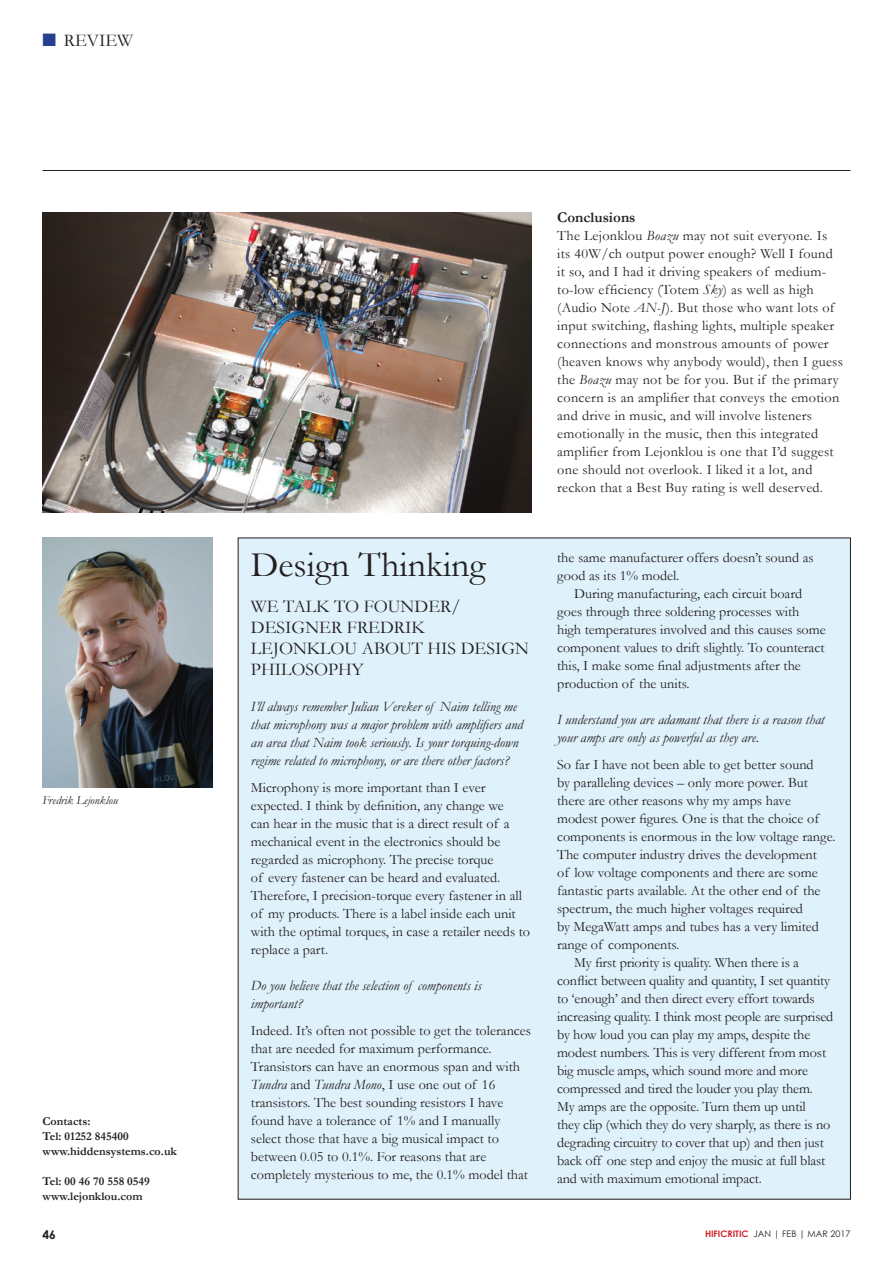
<style>
.page{position:relative;width:893px;height:1263px;background:#fff}
.page>*{position:absolute;margin:0;border:0;box-sizing:border-box;transform-origin:0 0}
.t1{font:36px "Garamond";color:#231f20}
.t2{font:18px/21px "Garamond";color:#231f20}
.t3{font:700 15px "Garamond";color:#231f20}
.t4{font:14.25px/18px "Garamond";color:#231f20}
.t5{font:14.25px/18px "Garamond";letter-spacing:.02em;color:#231f20}
.t6{font:italic 14.25px/18px "Garamond";color:#231f20}
.t7{font:700 12px/15px "Garamond";color:#231f20}
.t8{font:italic 12px "Garamond";color:#231f20}
.t9{font:700 12px "Century Gothic";color:#231f20}
.t10{font:9px "Century Gothic";color:#231f20}
.s1{color:#253f8e}
.s2{font-style:italic}
.s3{font-weight:700;color:#d1232a}
</style>
<div class="page">
<div style="left:238px;top:538px;width:612px;height:661px;background:#dff1fa"></div>
<hr style="left:43px;top:170px;width:807px;height:1px;background:#231f20">
<img style="left:43px;top:213px;width:488px;height:299px">
<img style="left:43px;top:538px;width:170px;height:249px">
<p class="t2" style="left:43px;top:30px;width:92px"><span class="s1">■</span> REVIEW</p>
<p class="t8" style="left:43px;top:794px;width:77px">Fredrik Lejonklou</p>
<p class="t7" style="left:43px;top:1114px;width:136px">Contacts:<br>Tel: 01252 845400 www.hiddensystems.co.uk</p>
<p class="t7" style="left:43px;top:1174px;width:109px">Tel: 00 46 70 558 0549 www.lejonklou.com</p>
<h1 class="t1" style="left:251px;top:545px;width:236px">Design Thinking</h1>
<p class="t2" style="left:251px;top:596px;width:280px">WE TALK TO FOUNDER/<br>DESIGNER FREDRIK<br>LEJONKLOU ABOUT HIS DESIGN<br>PHILOSOPHY</p>
<p class="t6" style="left:251px;top:698px;width:273px">I’ll always remember Julian Vereker of Naim telling me that microphony was a major problem with amplifiers and an area that Naim took seriously. Is your torquing-down regime related to microphony, or are there other factors?</p>
<p class="t4" style="left:251px;top:779px;width:281px">Microphony is more important than I ever expected. I think by definition, any change we<br>can hear in the music that is a direct result of a mechanical event in the electronics should be regarded as microphony. The precise torque<br>of every fastener can be heard and evaluated.<br>Therefore, I precision-torque every fastener in all of my products. There is a label inside each unit with the optimal torques, in case a retailer needs to replace a part.</p>
<p class="t6" style="left:251px;top:977px;width:232px">Do you believe that the selection of components is important?</p>
<p class="t4" style="left:251px;top:1022px;width:282px">Indeed. It’s often not possible to get the tolerances that are needed for maximum performance.<br>Transistors can have an enormous span and with <span class="s2">Tundra</span> and <span class="s2">Tundra Mono</span>, I use one out of 16 transistors. The best sounding resistors I have found have a tolerance of 1% and I manually select those that have a big musical impact to between 0.05 to 0.1%. For reasons that are completely mysterious to me, the 0.1% model that</p>
<p class="t3" style="left:557px;top:209px;width:80px">Conclusions</p>
<p class="t5" style="left:557px;top:227px;width:287px">The Lejonklou <span class="s2">Boazu</span> may not suit everyone. Is its 40W/ch output power enough? Well I found it so, and I had it driving speakers of medium&shy;to-low efficiency (Totem <span class="s2">Sky</span>) as well as high (Audio Note <span class="s2">AN-J</span>). But those who want lots of input switching, flashing lights, multiple speaker connections and monstrous amounts of power (heaven knows why anybody would), then I guess the <span class="s2">Boazu</span> may not be for you. But if the primary concern is an amplifier that conveys the emotion and drive in music, and will involve listeners emotionally in the music, then this integrated amplifier from Lejonklou is one that I’d suggest one should not overlook. I liked it a lot, and reckon that a Best Buy rating is well deserved.</p>
<p class="t4" style="left:557px;top:549px;width:258px">the same manufacturer offers doesn’t sound as good as its 1% model.</p>
<p class="t4" style="left:557px;top:585px;width:270px;text-indent:17px">During manufacturing, each circuit board goes through three soldering processes with high temperatures involved and this causes some component values to drift slightly. To counteract this, I make some final adjustments after the production of the units.</p>
<p class="t6" style="left:557px;top:711px;width:269px">I understand you are adamant that there is a reason that your amps are only as powerful as they are.</p>
<p class="t4" style="left:557px;top:756px;width:258px">So far I have not been able to get better sound</p>
<p class="t4" style="left:557px;top:774px;width:252px">by paralleling devices – only more power. But</p>
<p class="t4" style="left:557px;top:792px;width:235px">there are other reasons why my amps have</p>
<p class="t4" style="left:557px;top:810px;width:263px">modest power figures. One is that the choice of</p>
<p class="t4" style="left:557px;top:828px;width:280px">components is enormous in the low voltage range.</p>
<p class="t4" style="left:557px;top:846px;width:261px">The computer industry drives the development</p>
<p class="t4" style="left:557px;top:864px;width:262px">of low voltage components and there are some</p>
<p class="t4" style="left:557px;top:882px;width:265px">fantastic parts available. At the other end of the</p>
<p class="t4" style="left:557px;top:900px;width:247px">spectrum, the much higher voltages required</p>
<p class="t4" style="left:557px;top:918px;width:263px">by MegaWatt amps and tubes has a very limited</p>
<p class="t4" style="left:557px;top:936px;width:124px">range of components.</p>
<p class="t4" style="left:574px;top:954px;width:226px">My first priority is quality. When there is a</p>
<p class="t4" style="left:557px;top:972px;width:275px">conflict between quality and quantity, I set quantity</p>
<p class="t4" style="left:557px;top:990px;width:259px">to ‘enough’ and then direct every effort towards</p>
<p class="t4" style="left:557px;top:1008px;width:278px">increasing quality. I think most people are surprised</p>
<p class="t4" style="left:557px;top:1026px;width:255px">by how loud you can play my amps, despite the</p>
<p class="t4" style="left:557px;top:1044px;width:271px">modest numbers. This is very different from most</p>
<p class="t4" style="left:557px;top:1062px;width:252px">big muscle amps, which sound more and more</p>
<p class="t4" style="left:557px;top:1080px;width:257px">compressed and tired the louder you play them.</p>
<p class="t4" style="left:557px;top:1098px;width:250px">My amps are the opposite. Turn them up until</p>
<p class="t4" style="left:557px;top:1116px;width:275px">they clip (which they do very sharply, as there is no</p>
<p class="t4" style="left:557px;top:1134px;width:268px">degrading circuitry to cover that up) and then just</p>
<p class="t4" style="left:557px;top:1152px;width:270px">back off one step and enjoy the music at full blast</p>
<p class="t4" style="left:557px;top:1170px;width:206px">and with maximum emotional impact.</p>
<p class="t9" style="left:43px;top:1227px;width:15px">46</p>
<p class="t10" style="left:705px;top:1228px;width:147px"><span class="s3">HIFICRITIC</span> JAN | FEB | MAR 2017</p>
</div>
